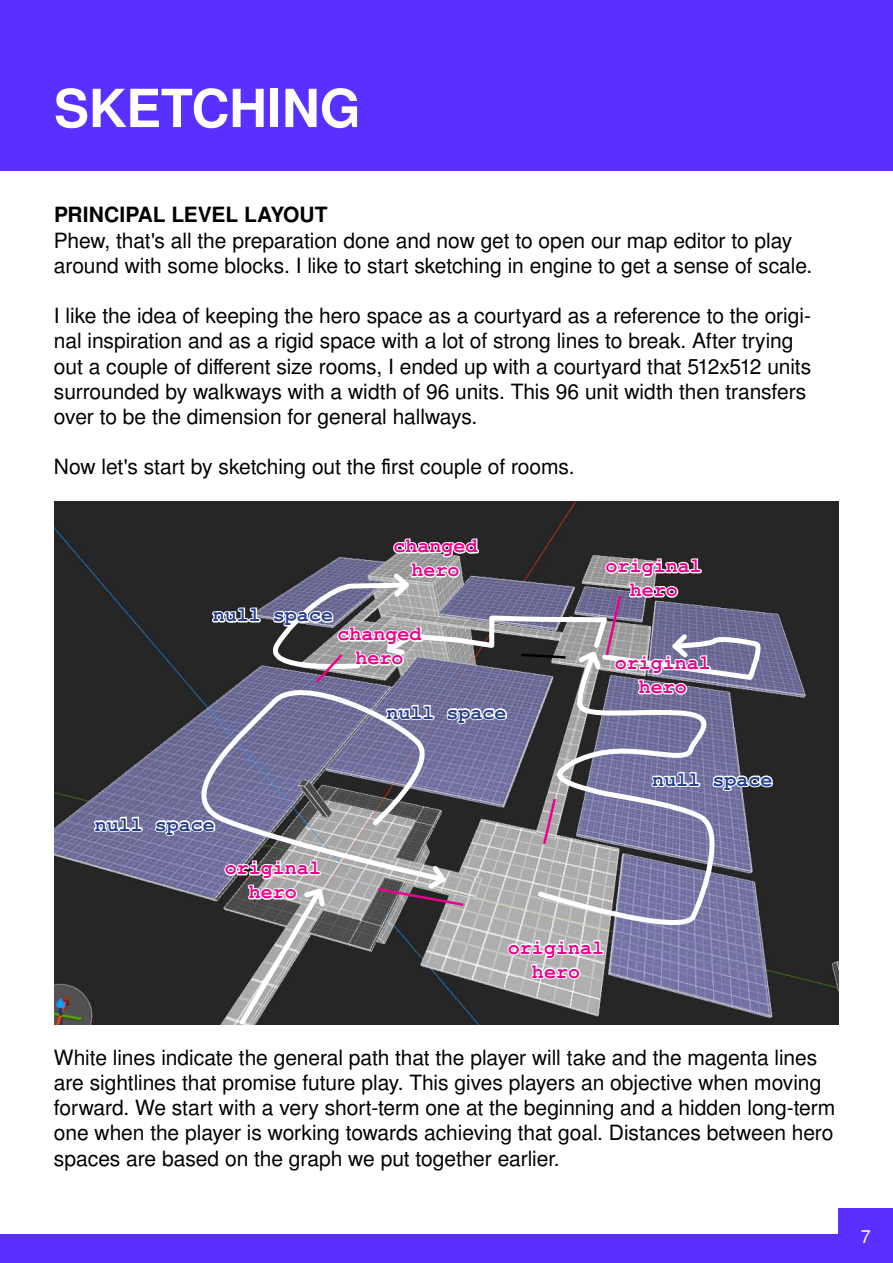
<style>
.page{position:relative;width:893px;height:1263px;background:#fff}
.page>*{position:absolute;margin:0;border:0;box-sizing:border-box;transform-origin:0 0}
.t1{font:700 52.5px "Free Sans";letter-spacing:-.005em;color:#fff}
.t2{font:21px/25.2px "Free Sans";letter-spacing:-.005em;color:#000}
.t3{font:700 21px "Free Sans";color:#000}
.t4{font:700 20.1px/24px "Free Mono";color:#ec008c;text-align:center}
.t5{font:700 20.1px "Free Mono";color:#25408f}
.t6{font:18px "Free Sans";color:#fff}
</style>
<div class="page">
<div style="left:0;top:1235px;width:893px;height:28px;background:#5930ff"></div>
<div style="left:839px;top:1209px;width:54px;height:54px;background:#5930ff"></div>
<img style="left:54px;top:501px;width:785px;height:523px">
<svg style="left:167px;top:673px;width:281px;height:211px;background:#777691"></svg>
<svg style="left:535px;top:696px;width:190px;height:242px;background:#83829d"></svg>
<svg style="left:375px;top:861px;width:91px;height:47px;background:#958990"></svg>
<svg style="left:541px;top:796px;width:17px;height:51px"></svg>
<svg style="left:223px;top:859px;width:105px;height:166px;background:#707070"></svg>
<svg style="left:506px;top:939px;width:99px;height:42px"></svg>
<svg style="left:93px;top:815px;width:51px;height:19px"></svg>
<svg style="left:154px;top:818px;width:63px;height:19px"></svg>
<svg style="left:650px;top:771px;width:52px;height:18px"></svg>
<svg style="left:711px;top:773px;width:64px;height:19px"></svg>
<svg style="left:384px;top:703px;width:52px;height:19px"></svg>
<svg style="left:445px;top:706px;width:64px;height:19px"></svg>
<svg style="left:211px;top:537px;width:551px;height:159px;background:#6f6e7a"></svg>
<div style="left:0;top:0;width:893px;height:170px;background:#5930ff"></div>
<h1 class="t1" style="left:54px;top:71px;width:308px">SKETCHING</h1>
<p class="t3" style="left:54px;top:200px;width:14px">PRINCIPA</p>
<p class="t3" style="left:153px;top:200px;width:120px">L LEVEL LAYO</p>
<p class="t3" style="left:300px;top:200px;width:24px">UT</p>
<p class="t2" style="left:54px;top:229px;width:760px">Phew, that's all the preparation done and now get to open our map editor to play around with some blocks. I like to start sketching in engine to get a sense of scale.</p>
<p class="t2" style="left:54px;top:304px;width:759px">I like the idea of keeping the hero space as a courtyard as a reference to the origi&shy;nal inspiration and as a rigid space with a lot of strong lines to break. After trying out a couple of different size rooms, I ended up with a courtyard that 512x512 units surrounded by walkways with a width of 96 units. This 96 unit width then transfers over to be the dimension for general hallways.</p>
<p class="t2" style="left:54px;top:456px;width:522px">Now let's start by sketching out the first couple of rooms.</p>
<p class="t5" style="left:213px;top:605px;width:122px">null space</p>
<p class="t4" style="left:393px;top:534px;width:86px">changed hero</p>
<p class="t4" style="left:337px;top:622px;width:86px">changed hero</p>
<p class="t5" style="left:95px;top:814px;width:122px">null space</p>
<p class="t4" style="left:225px;top:856px;width:98px">original hero</p>
<p class="t5" style="left:386px;top:702px;width:122px">null space</p>
<p class="t4" style="left:606px;top:554px;width:98px">original hero</p>
<p class="t4" style="left:615px;top:651px;width:98px">original hero</p>
<p class="t5" style="left:652px;top:770px;width:122px">null space</p>
<p class="t4" style="left:508px;top:936px;width:98px">original hero</p>
<p class="t2" style="left:54px;top:1046px;width:783px">White lines indicate the general path that the player will take and the magenta lines are sightlines that promise future play. This gives players an objective when moving forward. We start with a very short-term one at the beginning and a hidden long-term one when the player is working towards achieving that goal. Distances between hero spaces are based on the graph we put together earlier.</p>
<p class="t6" style="left:861px;top:1224px;width:12px">7</p>
</div>
